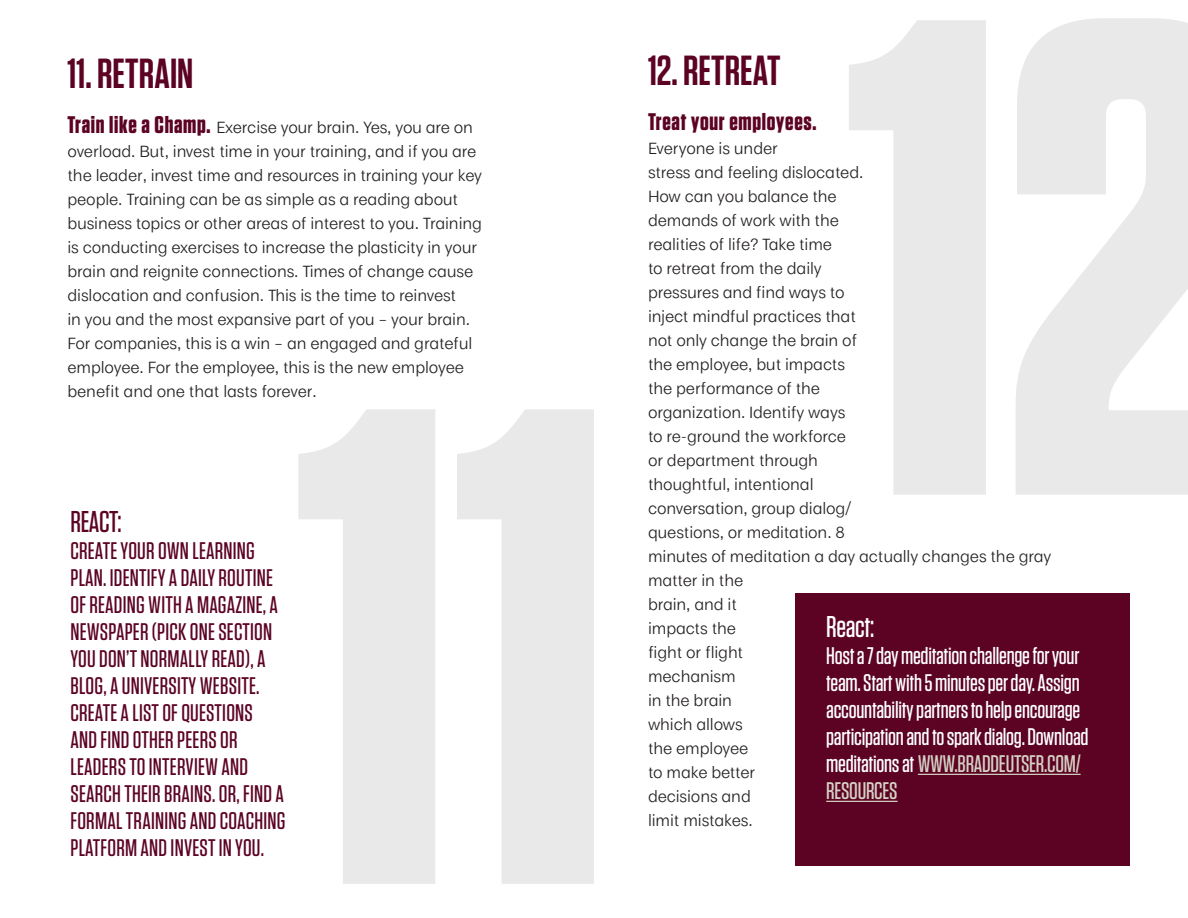
<style>
.page{position:relative;width:1188px;height:918px;background:#fff}
.page>*{position:absolute;margin:0;border:0;box-sizing:border-box;transform-origin:0 0}
.t1{font:600 42px "Tungsten";letter-spacing:.005em;color:#5c0324}
.t2{font:500 30px "Tungsten";letter-spacing:-.015em;color:#5c0324}
.t3{font:500 30px "Tungsten";letter-spacing:-.01em;color:#fff}
.t4{font:500 24px/27px "Tungsten";letter-spacing:.01em;color:#5c0324}
.t5{font:500 24px/27px "Tungsten";letter-spacing:-.01em;color:#fff}
.t6{font:700 24px "Tungsten";letter-spacing:.03em;color:#5c0324}
.t7{font:15px/24px "Moriston";letter-spacing:-.01em;color:#231f20}
.s1{font-family:"Tungsten";font-weight:700;font-size:24px;color:#5c0324}
.s2{color:#d5d1c4}
</style>
<div class="page">
<div style="left:795px;top:593px;width:335px;height:272px;background:#5c0324"></div>
<svg style="left:849px;top:18px;width:339px;height:477px;fill:#e9e9e9"></svg>
<svg style="left:298px;top:409px;width:296px;height:475px;fill:#e9e9e9"></svg>
<hr style="left:918px;top:774px;width:163px;height:1px;background:#d5d1c4">
<hr style="left:826px;top:801px;width:72px;height:1px;background:#d5d1c4">
<p class="t1" style="left:68px;top:51px;width:127px">11. RETRAIN</p>
<p class="t7" style="left:68px;top:114px;width:416px"><span class="s1">Train like a Champ.</span> Exercise your brain. Yes, you are on overload. But, invest time in your training, and if you are the leader, invest time and resources in training your key people. Training can be as simple as a reading about business topics or other areas of interest to you. Training is conducting exercises to increase the plasticity in your brain and reignite connections. Times of change cause dislocation and confusion. This is the time to reinvest<br>in you and the most expansive part of you – your brain.<br>For companies, this is a win – an engaged and grateful employee. For the employee, this is the new employee benefit and one that lasts forever.</p>
<p class="t2" style="left:70px;top:506px;width:53px">REACT:</p>
<p class="t4" style="left:70px;top:537px;width:217px">CREATE YOUR OWN LEARNING<br>PLAN. IDENTIFY A DAILY ROUTINE<br>OF READING WITH A MAGAZINE, A<br>NEWSPAPER (PICK ONE SECTION<br>YOU DON’T NORMALLY READ), A<br>BLOG, A UNIVERSITY WEBSITE.<br>CREATE A LIST OF QUESTIONS<br>AND FIND OTHER PEERS OR<br>LEADERS TO INTERVIEW AND<br>SEARCH THEIR BRAINS. OR, FIND A<br>FORMAL TRAINING AND COACHING<br>PLATFORM AND INVEST IN YOU.</p>
<p class="t1" style="left:648px;top:48px;width:134px">12. RETREAT</p>
<p class="t6" style="left:648px;top:108px;width:170px">Treat your employees.</p>
<p class="t7" style="left:648px;top:135px;width:405px">Everyone is under<br>stress and feeling dislocated.<br>How can you balance the<br>demands of work with the<br>realities of life? Take time<br>to retreat from the daily<br>pressures and find ways to<br>inject mindful practices that<br>not only change the brain of<br>the employee, but impacts<br>the performance of the<br>organization. Identify ways<br>to re-ground the workforce<br>or department through<br>thoughtful, intentional<br>conversation, group dialog/<br>questions, or meditation. 8<br>minutes of meditation a day actually changes the gray matter in the<br>brain, and it<br>impacts the<br>fight or flight<br>mechanism<br>in the brain<br>which allows<br>the employee<br>to make better<br>decisions and<br>limit mistakes.</p>
<p class="t3" style="left:826px;top:611px;width:50px">React:</p>
<p class="t5" style="left:826px;top:642px;width:264px">Host a 7 day meditation challenge for your team. Start with 5 minutes per day. Assign accountability partners to help encourage participation and to spark dialog. Download meditations at <span class="s2">WWW.BRADDEUTSER.COM/ RESOURCES</span></p>
</div>
